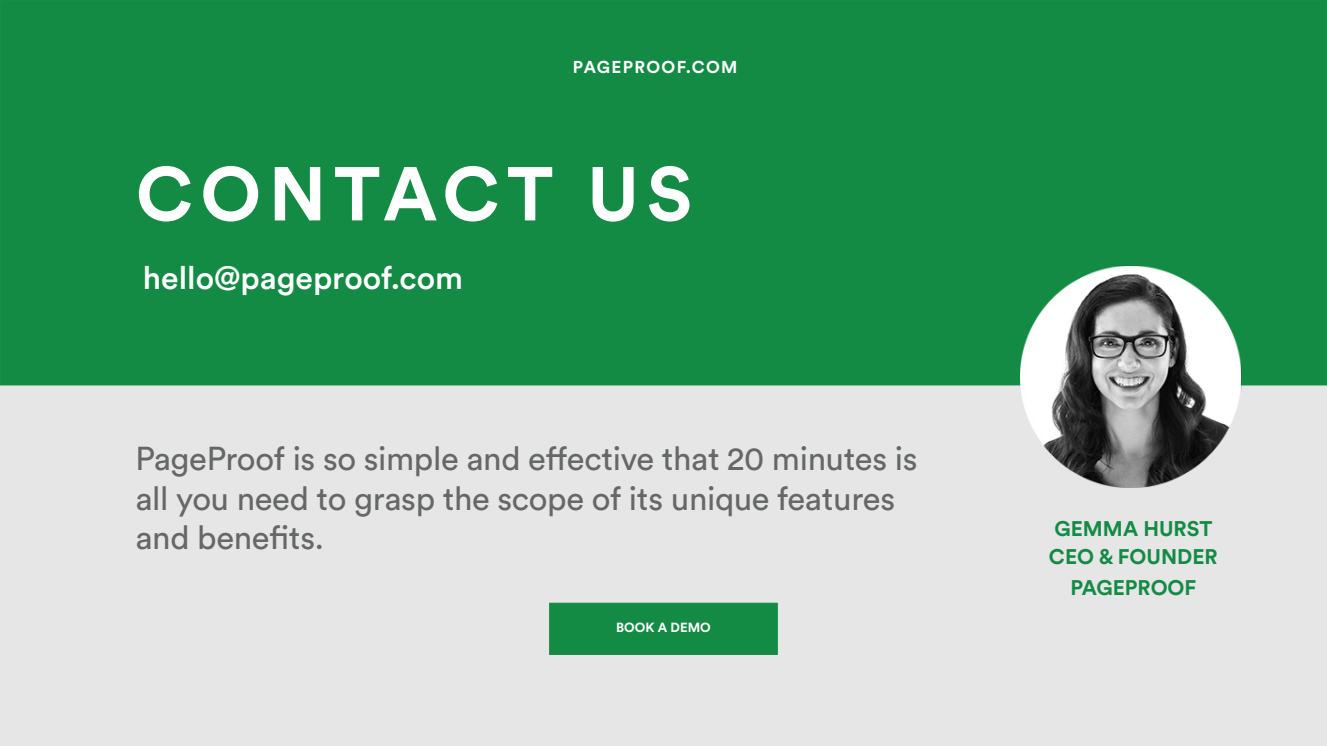
<style>
.page{position:relative;width:1327px;height:746px;background:#fff}
.page>*{position:absolute;margin:0;border:0;box-sizing:border-box;transform-origin:0 0}
.t1{font:700 75.25px "Circular Pro";letter-spacing:.095em;color:#fff}
.t2{font:32.81px/39.4px "Circular Pro";letter-spacing:-.01em;color:#666767}
.t3{font:500 31.94px "Circular Pro";color:#fff}
.t4{font:700 21px/28px "Circular Pro";color:#138b44}
.t5{font:700 17.06px "Circular Pro";letter-spacing:.08em;color:#fff}
.t6{font:700 13.12px "Circular Pro";color:#fff}
</style>
<div class="page">
<div style="left:0;top:385px;width:1327px;height:361px;background:#e5e6e5;border:1px solid #e5e6e5"></div>
<div style="left:0;top:0;width:1327px;height:385px;background:#138b44"></div>
<img style="left:1020px;top:265px;width:225px;height:223px">
<div style="left:549px;top:603px;width:229px;height:52px;background:#138b44;border:1px solid #138b44"></div>
<p class="t5" style="left:573px;top:56px;width:166px">PAGEPROOF.COM</p>
<h1 class="t1" style="left:136px;top:142px;width:558px">CONTACT US</h1>
<p class="t3" style="left:143px;top:256px;width:322px">hello@pageproof.com</p>
<p class="t2" style="left:135px;top:438px;width:784px">PageProof is so simple and effective that 20 minutes is all you need to grasp the scope of its unique features and benefits.</p>
<p class="t6" style="left:616px;top:619px;width:96px">BOOK A DEMO</p>
<p class="t4" style="left:1049px;top:514px;width:170px">GEMMA HURST<br>CEO &amp; FOUNDER</p>
<p class="t4" style="left:1070px;top:573px;width:127px">PAGEPROOF</p>
</div>
